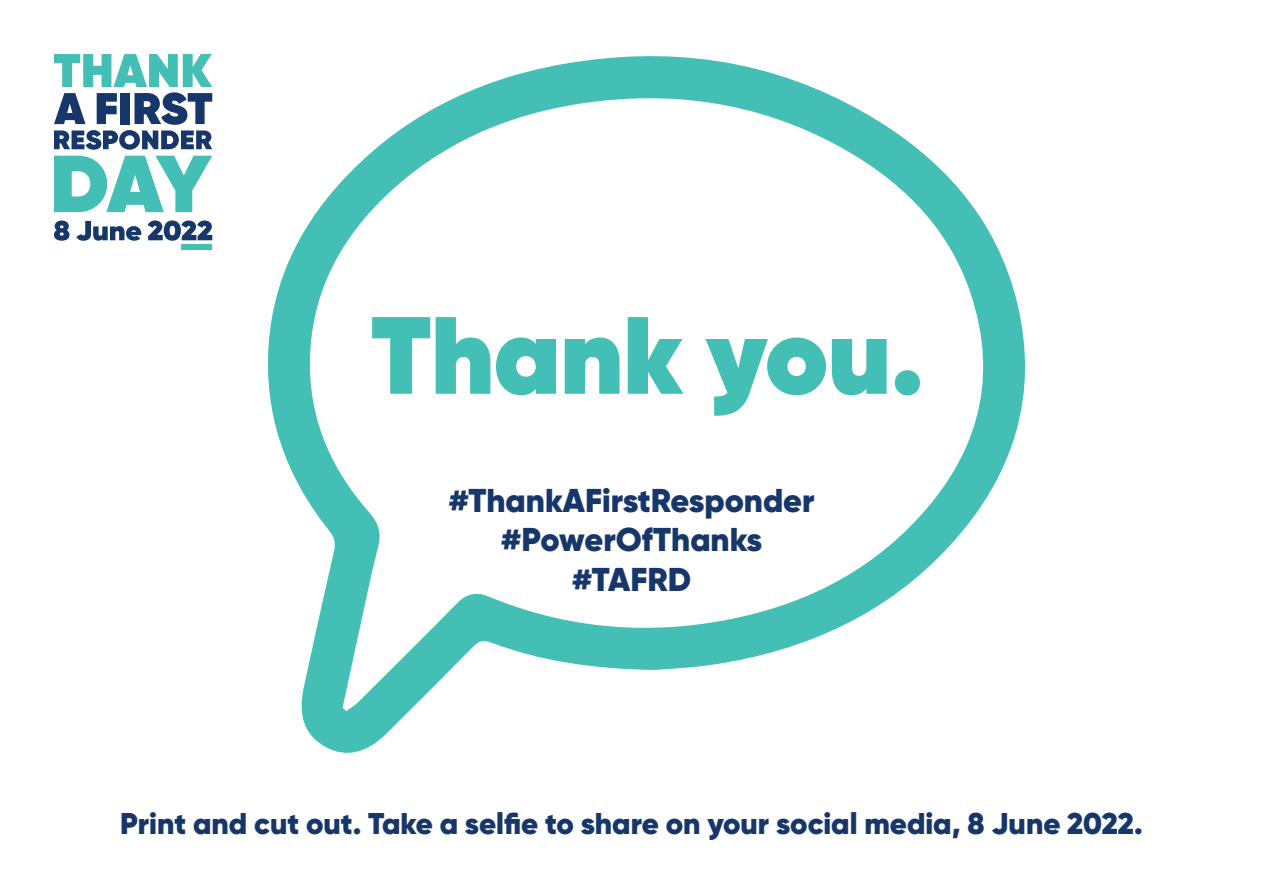
<style>
.page{position:relative;width:1263px;height:893px;background:#fff}
.page>*{position:absolute;margin:0;border:0;box-sizing:border-box;transform-origin:0 0}
.t1{font:800 109.5px "Gilroy";color:#43bfb5}
.t2{font:900 33px "Gilroy";color:#17376a}
.t3{font:900 30px "Gilroy";color:#17376a}
</style>
<div class="page">
<svg style="left:267px;top:56px;width:758px;height:697px"></svg>
<svg style="left:54px;top:54px;width:158px;height:96px"></svg>
<svg style="left:54px;top:156px;width:158px;height:56px"></svg>
<svg style="left:54px;top:221px;width:15px;height:20px"></svg>
<svg style="left:76px;top:221px;width:65px;height:20px"></svg>
<svg style="left:148px;top:220px;width:64px;height:21px"></svg>
<div style="left:181px;top:244px;width:31px;height:5px;background:#43bfb5"></div>
<p class="t1" style="left:371px;top:285px;width:554px">Thank you.</p>
<p class="t2" style="left:448px;top:479px;width:368px">#ThankAFirstResponder</p>
<p class="t2" style="left:501px;top:519px;width:263px">#PowerOfThanks</p>
<p class="t2" style="left:572px;top:558px;width:121px">#TAFRD</p>
<p class="t3" style="left:120px;top:805px;width:1024px">Print and cut out. Take a selfie to share on your social media, 8 June 2022.</p>
</div>
